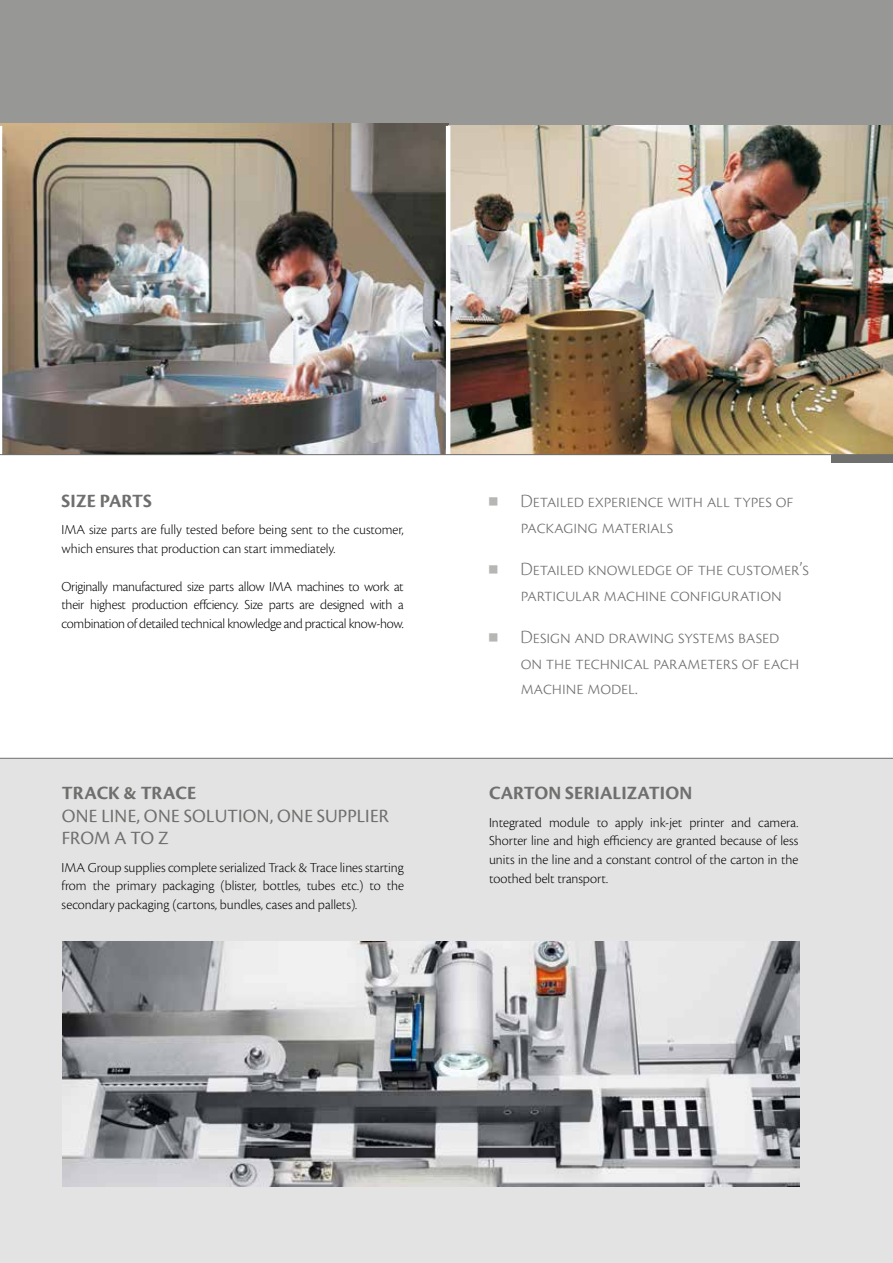
<style>
.page{position:relative;width:893px;height:1263px;background:#fff}
.page>*{position:absolute;margin:0;border:0;box-sizing:border-box;transform-origin:0 0}
.t1{font:19.5px/25.5px "Cronos Pro Lt Subh";letter-spacing:-.005em;color:#6f6f6e}
.t2{font:19.5px "Cronos Pro Bold Subh";letter-spacing:.005em;color:#6f6f6e}
.t3{font:19.5px/22.5px "Cronos Pro Subh";letter-spacing:.01em;color:#6f6f6e}
.t4{font:14.25px/18.8px "Cronos Pro Lt Subh";letter-spacing:-.005em;color:#000;text-align:justify}
.s1{font-family:"Universal Std Newswith Comm Pi";font-size:16.5px;color:#b6b6b5}
</style>
<div class="page">
<div style="left:0;top:759px;width:893px;height:504px;background:#e3e3e3"></div>
<div style="left:831px;top:454px;width:62px;height:8px;background:#6f6f6e"></div>
<div style="left:0;top:0;width:893px;height:126px;background:#979796"></div>
<img style="left:0;top:123px;width:448px;height:331px">
<img style="left:450px;top:126px;width:443px;height:328px">
<hr style="left:446px;top:126px;width:4px;height:340px;background:#fff">
<hr style="left:0;top:126px;width:2px;height:340px;background:#fff">
<hr style="left:0;top:454px;width:893px;height:1px;background:#6f6f6e">
<hr style="left:0;top:758px;width:893px;height:1px;background:#6f6f6e">
<img style="left:63px;top:942px;width:737px;height:244px">
<h1 class="t2" style="left:62px;top:490px;width:92px">SIZE PARTS</h1>
<p class="t4" style="left:61px;top:520px;width:344px">IMA size parts are fully tested before being sent to the customer, which ensures that production can start immediately.</p>
<p class="t4" style="left:61px;top:577px;width:344px">Originally manufactured size parts allow IMA machines to work at their highest production effciency. Size parts are designed with a combination of detailed technical knowledge and practical know-how.</p>
<h1 class="t2" style="left:62px;top:782px;width:136px">TRACK &amp; TRACE</h1>
<h1 class="t3" style="left:62px;top:805px;width:329px">ONE LINE, ONE SOLUTION, ONE SUPPLIER<br>FROM A TO Z</h1>
<p class="t4" style="left:62px;top:858px;width:344px">IMA Group supplies complete serialized Track &amp; Trace lines starting from the primary packaging (blister, bottles, tubes etc.) to the secondary packaging (cartons, bundles, cases and pallets).</p>
<h1 class="t1" style="left:521px;top:488px;width:274px;text-indent:-32px"><span class="s1">◾</span> Detailed experience with all types of packaging materials</h1>
<h1 class="t1" style="left:489px;top:556px;width:322px;text-align:center"><span class="s1">◾</span> Detailed knowledge of the customer’s particular machine configuration</h1>
<h1 class="t1" style="left:521px;top:624px;width:280px;text-indent:-32px"><span class="s1">◾</span> Design and drawing systems based on the technical parameters of each machine model.</h1>
<h1 class="t2" style="left:489px;top:782px;width:205px">CARTON SERIALIZATION</h1>
<p class="t4" style="left:489px;top:813px;width:311px">Integrated module to apply ink-jet printer and camera.<br>Shorter line and high efficiency are granted because of less units in the line and a constant control of the carton in the toothed belt transport.</p>
</div>
